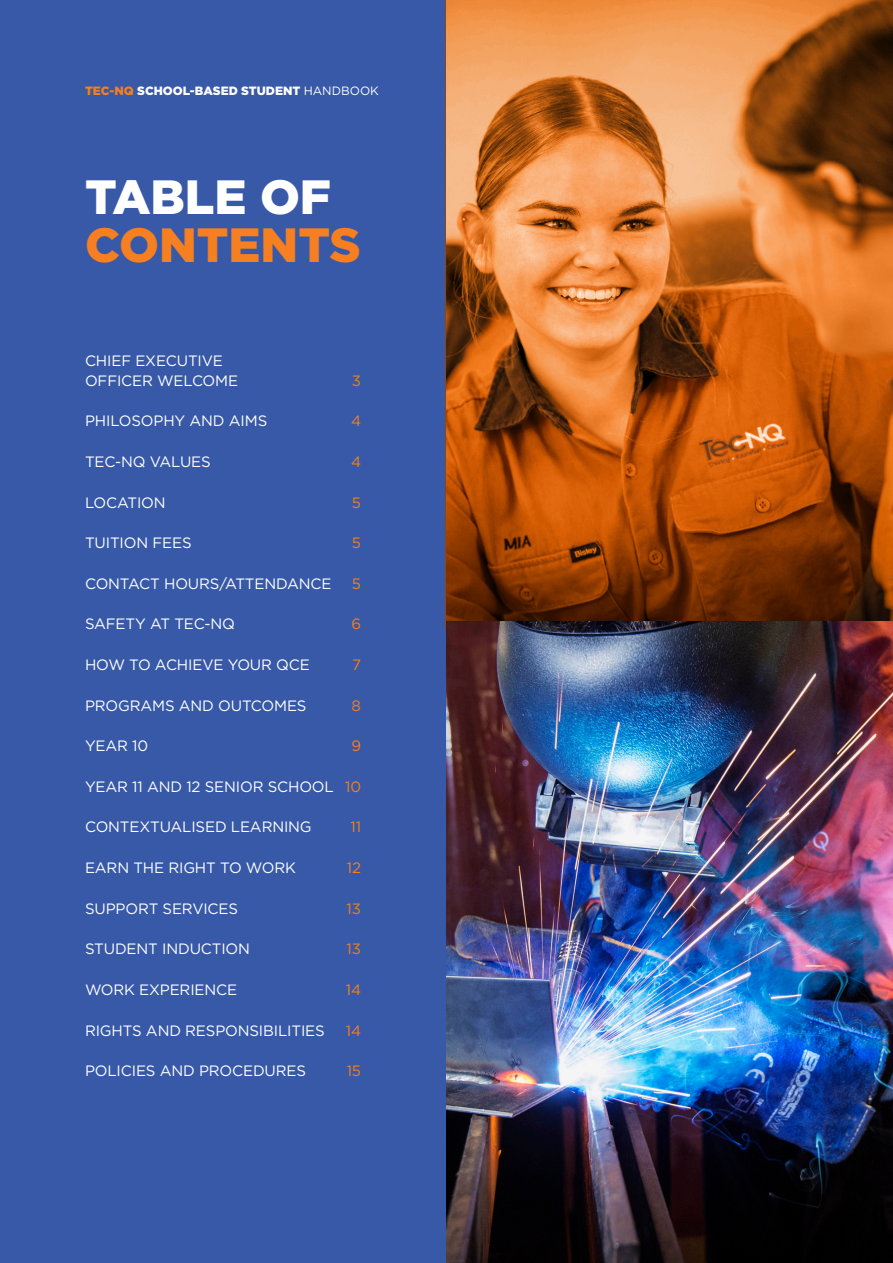
<style>
.page{position:relative;width:893px;height:1263px;background:#3759a7}
.page>*{position:absolute;margin:0;border:0;box-sizing:border-box;transform-origin:0 0}
.Heading_1{font:900 48px/48px "Gotham";color:#f57f21}
.Body_Copy{font:15px/19.5px "Gotham";letter-spacing:-.01em;color:#fff}
.Body_Copy-2{font:15px "Gotham";letter-spacing:-.01em;color:#f57f21}
.t1{font:900 12px "Gotham";color:#fff}
.s1{color:#f57f21}
.s2{font-weight:400}
.s3{color:#fff}
</style>
<div class="page">
<svg style="left:446px;top:0;width:447px;height:621px;background:#b76325"></svg>
<img style="left:446px;top:621px;width:447px;height:642px">
<p class="t1" style="left:85px;top:82px;width:295px"><span class="s1">TEC-NQ</span> SCHOOL-BASED STUDENT <span class="s2">HANDBOOK</span></p>
<p class="Heading_1" style="left:85px;top:172px;width:277px"><span class="s3">TABLE OF<br></span>CONTENTS</p>
<p class="Body_Copy" style="left:85px;top:351px;width:155px">CHIEF EXECUTIVE<br>OFFICER WELCOME</p>
<p class="Body_Copy-2" style="left:352px;top:371px;width:11px">3</p>
<p class="Body_Copy" style="left:85px;top:411px;width:184px">PHILOSOPHY AND AIMS</p>
<p class="Body_Copy-2" style="left:351px;top:411px;width:12px">4</p>
<p class="Body_Copy" style="left:85px;top:451px;width:127px">TEC-NQ VALUES</p>
<p class="Body_Copy-2" style="left:351px;top:452px;width:12px">4</p>
<p class="Body_Copy" style="left:85px;top:492px;width:82px">LOCATION</p>
<p class="Body_Copy-2" style="left:352px;top:493px;width:11px">5</p>
<p class="Body_Copy" style="left:85px;top:533px;width:108px">TUITION FEES</p>
<p class="Body_Copy-2" style="left:352px;top:533px;width:11px">5</p>
<p class="Body_Copy" style="left:85px;top:573px;width:248px">CONTACT HOURS/ATTENDANCE</p>
<p class="Body_Copy-2" style="left:352px;top:574px;width:11px">5</p>
<p class="Body_Copy" style="left:85px;top:614px;width:151px">SAFETY AT TEC-NQ</p>
<p class="Body_Copy-2" style="left:351px;top:614px;width:11px">6</p>
<p class="Body_Copy" style="left:85px;top:655px;width:226px">HOW TO ACHIEVE YOUR QCE</p>
<p class="Body_Copy-2" style="left:352px;top:655px;width:10px">7</p>
<p class="Body_Copy" style="left:85px;top:695px;width:223px">PROGRAMS AND OUTCOMES</p>
<p class="Body_Copy-2" style="left:352px;top:696px;width:11px">8</p>
<p class="Body_Copy" style="left:85px;top:736px;width:65px">YEAR 10</p>
<p class="Body_Copy-2" style="left:351px;top:736px;width:11px">9</p>
<p class="Body_Copy" style="left:85px;top:776px;width:278px">YEAR 11 AND 12 SENIOR SCHOOL <span class="s1">10</span></p>
<p class="Body_Copy" style="left:85px;top:817px;width:228px">CONTEXTUALISED LEARNING</p>
<p class="Body_Copy-2" style="left:350px;top:817px;width:12px">11</p>
<p class="Body_Copy" style="left:85px;top:858px;width:212px">EARN THE RIGHT TO WORK</p>
<p class="Body_Copy-2" style="left:347px;top:858px;width:16px">12</p>
<p class="Body_Copy" style="left:85px;top:898px;width:155px">SUPPORT SERVICES</p>
<p class="Body_Copy-2" style="left:347px;top:899px;width:16px">13</p>
<p class="Body_Copy" style="left:85px;top:939px;width:167px">STUDENT INDUCTION</p>
<p class="Body_Copy-2" style="left:347px;top:939px;width:16px">13</p>
<p class="Body_Copy" style="left:85px;top:979px;width:154px">WORK EXPERIENCE</p>
<p class="Body_Copy-2" style="left:346px;top:980px;width:17px">14</p>
<p class="Body_Copy" style="left:85px;top:1020px;width:241px">RIGHTS AND RESPONSIBILITIES</p>
<p class="Body_Copy-2" style="left:346px;top:1020px;width:17px">14</p>
<p class="Body_Copy" style="left:85px;top:1061px;width:222px">POLICIES AND PROCEDURES</p>
<p class="Body_Copy-2" style="left:347px;top:1061px;width:16px">15</p>
</div>
